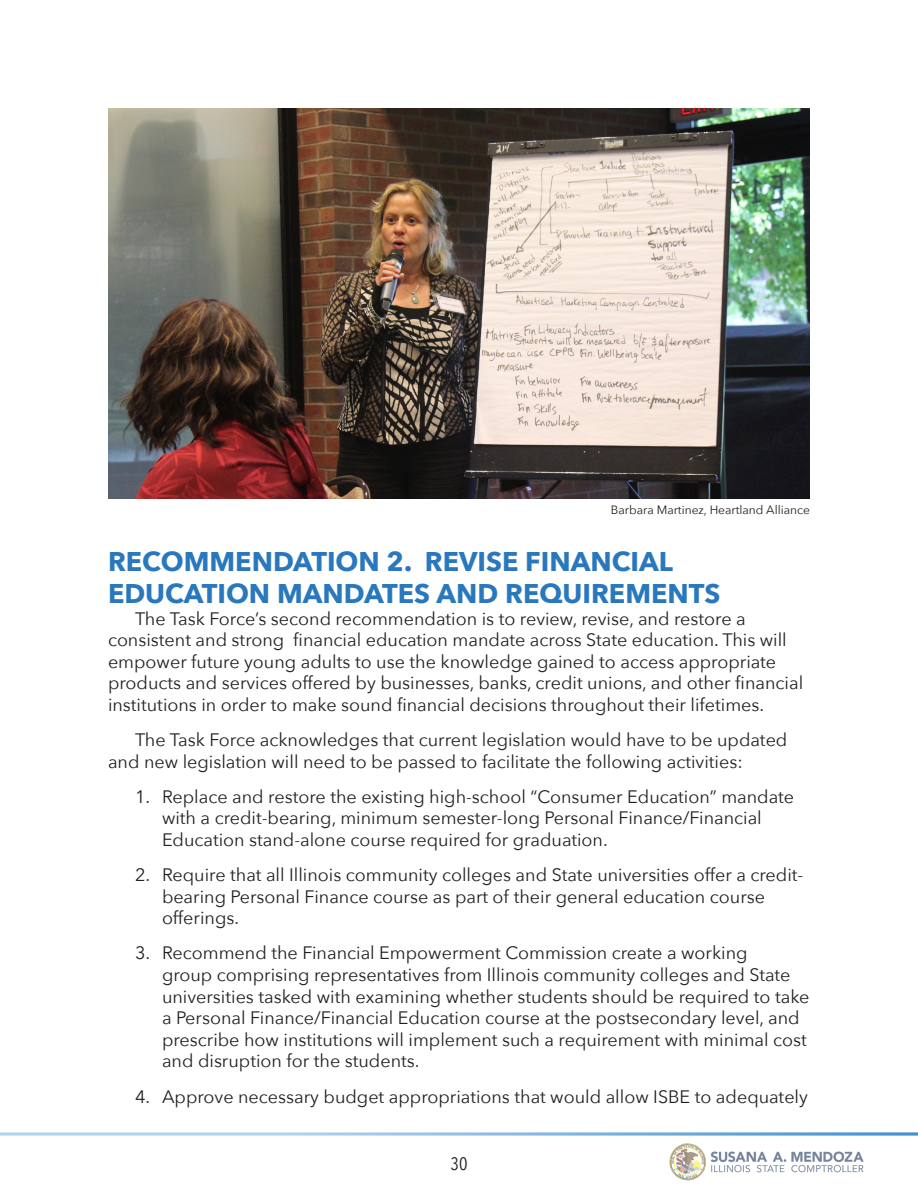
<style>
.page{position:relative;width:918px;height:1188px;background:#fff}
.page>*{position:absolute;margin:0;border:0;box-sizing:border-box;transform-origin:0 0}
.subheader{font:700 27px/32.4px "Avenir Next";color:#2978be}
.comptroller_letter{font:18px/21.6px "Avenir Next";color:#231f20}
.t1{font:18px "Avenir Next Condensed";color:#231f20}
.photo_caption{font:12px "Avenir Next";color:#231f20}
</style>
<div class="page">
<svg style="left:0;top:1132px;width:918px;height:4px;background:#a4c9e8"></svg>
<img style="left:669px;top:1143px;width:195px;height:38px">
<img style="left:108px;top:108px;width:702px;height:391px">
<p class="photo_caption" style="left:611px;top:499px;width:201px">Barbara Martinez, Heartland Alliance</p>
<p class="subheader" style="left:108px;top:545px;width:614px">RECOMMENDATION 2. REVISE FINANCIAL<br>EDUCATION MANDATES AND REQUIREMENTS</p>
<p class="comptroller_letter" style="left:108px;top:607px;width:697px;text-indent:27px">The Task Force’s second recommendation is to review, revise, and restore a consistent and strong financial education mandate across State education. This will empower future young adults to use the knowledge gained to access appropriate products and services offered by businesses, banks, credit unions, and other financial institutions in order to make sound financial decisions throughout their lifetimes.</p>
<p class="comptroller_letter" style="left:108px;top:728px;width:681px;text-indent:27px">The Task Force acknowledges that current legislation would have to be updated and new legislation will need to be passed to facilitate the following activities:</p>
<p class="comptroller_letter" style="left:162px;top:785px;width:634px;text-indent:-27px">1. Replace and restore the existing high-school “Consumer Education” mandate with a credit-bearing, minimum semester-long Personal Finance/Financial<br>Education stand-alone course required for graduation.</p>
<p class="comptroller_letter" style="left:162px;top:863px;width:643px;text-indent:-27px">2. Require that all Illinois community colleges and State universities offer a credit&shy;bearing Personal Finance course as part of their general education course offerings.</p>
<p class="comptroller_letter" style="left:162px;top:942px;width:649px;text-indent:-27px">3. Recommend the Financial Empowerment Commission create a working<br>group comprising representatives from Illinois community colleges and State universities tasked with examining whether students should be required to take a Personal Finance/Financial Education course at the postsecondary level, and prescribe how institutions will implement such a requirement with minimal cost and disruption for the students.</p>
<p class="comptroller_letter" style="left:135px;top:1085px;width:674px">4. Approve necessary budget appropriations that would allow ISBE to adequately</p>
<p class="t1" style="left:451px;top:1148px;width:18px">30</p>
</div>
